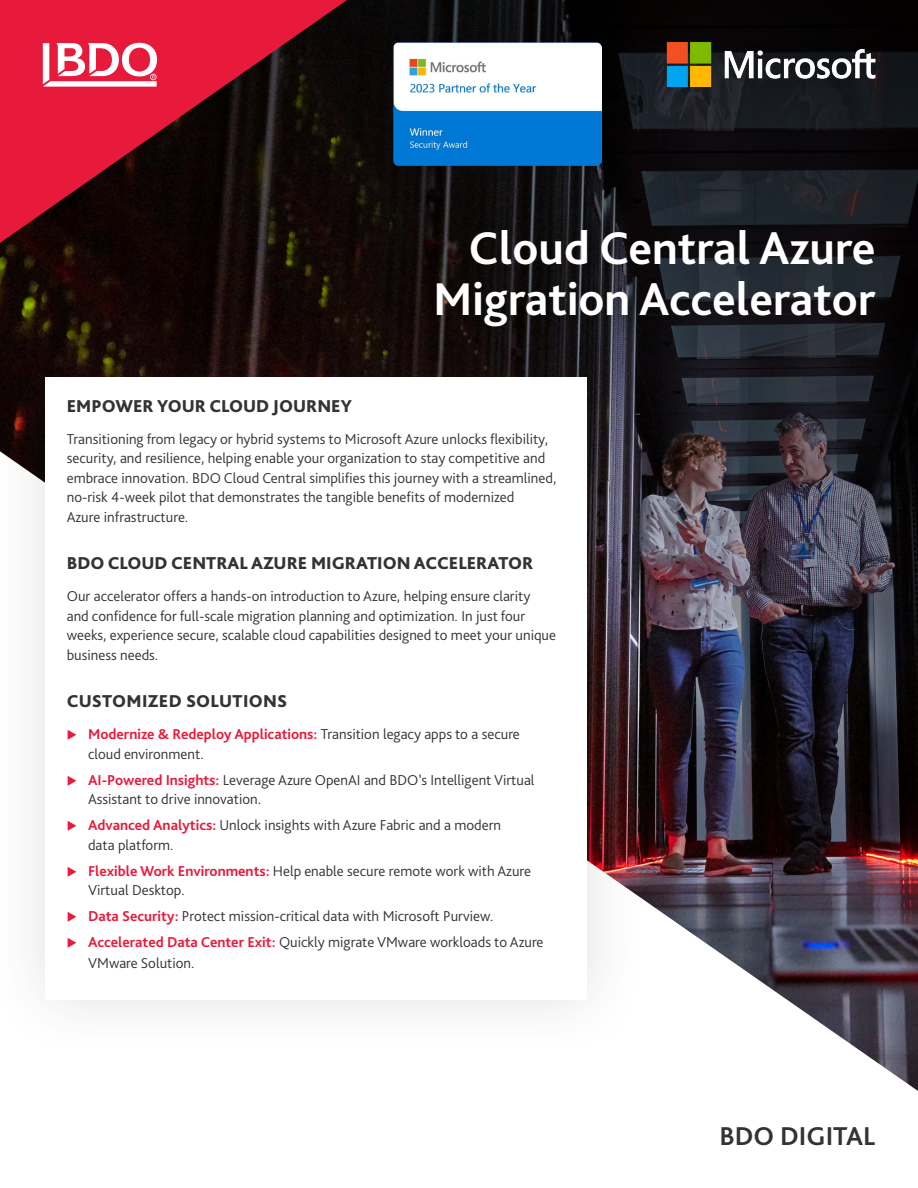
<style>
.page{position:relative;width:918px;height:1188px;background:#fff}
.page>*{position:absolute;margin:0;border:0;box-sizing:border-box;transform-origin:0 0}
.t1{font:700 48px/51px "Bliss Pro";color:#fff;text-align:right}
.t2{font:700 27px "Bliss Pro";color:#333}
.t3{font:800 18px "Bliss Pro";color:#333}
.t4{font:300 15px/19.5px "Bliss Pro";color:#333}
.s1{font-weight:700;color:#e81a3b}
</style>
<div class="page">
<svg style="left:0;top:0;width:918px;height:451px;background:#151315"></svg>
<img style="left:647px;top:451px;width:271px;height:640px">
<div style="left:0;top:317px;width:647px;height:742px;background:#333;opacity:.15"></div>
<div style="left:46px;top:377px;width:541px;height:623px;background:#fff"></div>
<img style="left:667px;top:43px;width:208px;height:44px">
<img style="left:393px;top:43px;width:209px;height:123px">
<svg style="left:0;top:0;width:347px;height:243px;background:#76111f"></svg>
<svg style="left:43px;top:43px;width:114px;height:44px"></svg>
<h1 class="t1" style="left:433px;top:221px;width:444px">Cloud Central Azure<br>Migration Accelerator</h1>
<p class="t3" style="left:67px;top:395px;width:287px">EMPOWER YOUR CLOUD JOURNEY</p>
<p class="t4" style="left:67px;top:429px;width:491px">Transitioning from legacy or hybrid systems to Microsoft Azure unlocks flexibility, security, and resilience, helping enable your organization to stay competitive and embrace innovation. BDO Cloud Central simplifies this journey with a streamlined, no-risk 4-week pilot that demonstrates the tangible benefits of modernized<br>Azure infrastructure.</p>
<p class="t3" style="left:67px;top:552px;width:468px">BDO CLOUD CENTRAL AZURE MIGRATION ACCELERATOR</p>
<p class="t4" style="left:67px;top:586px;width:491px">Our accelerator offers a hands-on introduction to Azure, helping ensure clarity and confidence for full-scale migration planning and optimization. In just four weeks, experience secure, scalable cloud capabilities designed to meet your unique business needs.</p>
<p class="t3" style="left:67px;top:690px;width:222px">CUSTOMIZED SOLUTIONS</p>
<p class="t4" style="left:88px;top:724px;width:433px"><span class="s1">Modernize &amp; Redeploy Applications:</span> Transition legacy apps to a secure cloud environment.</p>
<p class="t4" style="left:88px;top:770px;width:448px"><span class="s1">AI-Powered Insights:</span> Leverage Azure OpenAI and BDO’s Intelligent Virtual<br>Assistant to drive innovation.</p>
<p class="t4" style="left:88px;top:815px;width:415px"><span class="s1">Advanced Analytics:</span> Unlock insights with Azure Fabric and a modern data platform.</p>
<p class="t4" style="left:88px;top:861px;width:445px"><span class="s1">Flexible Work Environments:</span> Help enable secure remote work with Azure<br>Virtual Desktop.</p>
<p class="t4" style="left:88px;top:903px;width:457px;line-height:26px"><span class="s1">Data Security:</span> Protect mission-critical data with Microsoft Purview.<br><span class="s1">Accelerated Data Center Exit:</span> Quickly migrate VMware workloads to Azure</p>
<p class="t4" style="left:88px;top:953px;width:108px">VMware Solution.</p>
<h2 class="t2" style="left:720px;top:1119px;width:157px">BDO DIGITAL</h2>
</div>
